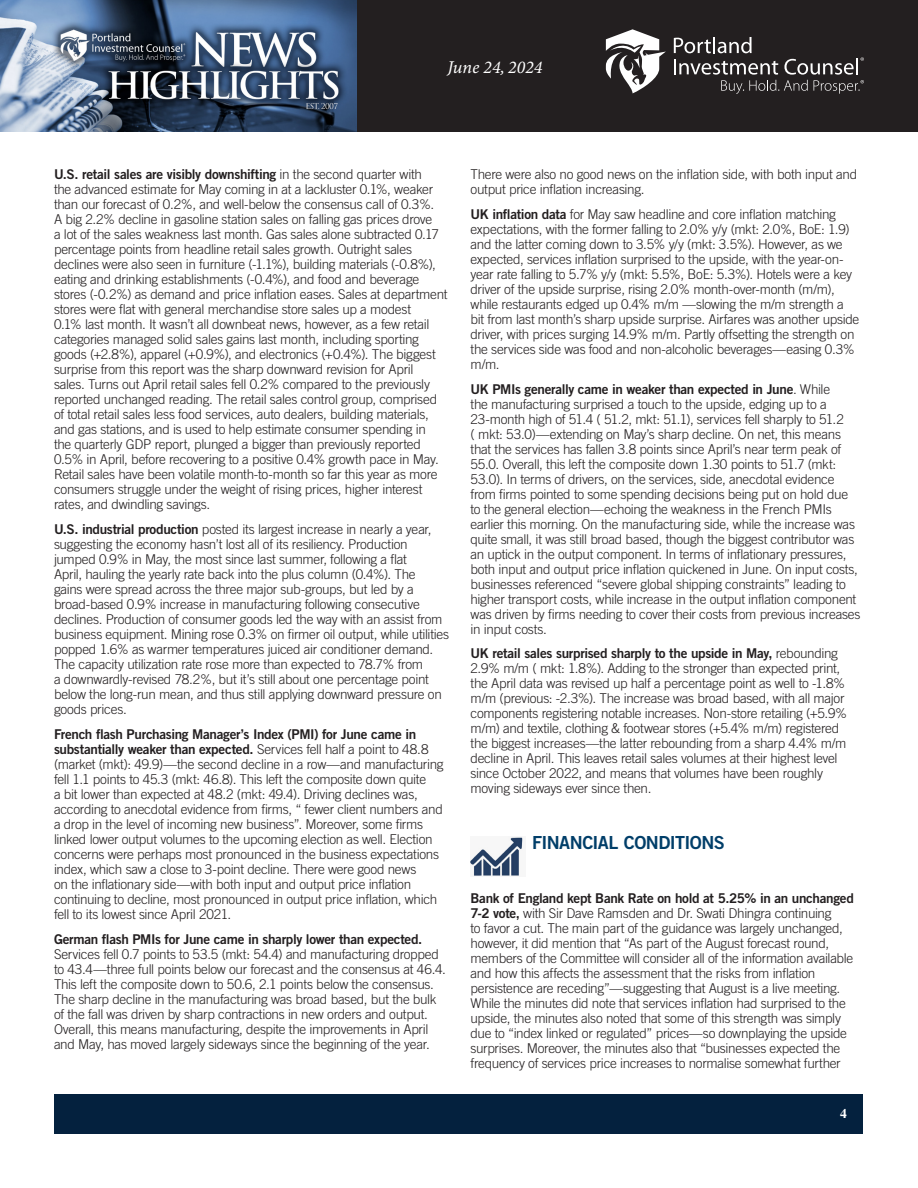
<style>
.page{position:relative;width:918px;height:1188px;background:#fff}
.page>*{position:absolute;margin:0;border:0;box-sizing:border-box;transform-origin:0 0}
.Article_-_Body{font:18px "Trade Gothic Bold Two";letter-spacing:-.03em;color:#003e69}
.t1{font:italic 18px "Minion Variable Concept";color:#fff}
.Article_-_Body-2{font:300 13.5px/15px "Trade Gothic";letter-spacing:-.02em;color:#231f20}
.t2{font:700 13.5px "Times";color:#fff}
.s1{font-family:"Trade Gothic Bold Two";font-weight:400}
</style>
<div class="page">
<div style="left:356px;top:0;width:562px;height:132px;background:#231f20"></div>
<img style="left:0;top:0;width:356px;height:132px">
<svg style="left:674px;top:37px;width:190px;height:57px"></svg>
<svg style="left:606px;top:29px;width:60px;height:64px"></svg>
<div style="left:55px;top:1094px;width:808px;height:39px;background:#04213e"></div>
<img style="left:471px;top:837px;width:52px;height:39px">
<h1 class="t1" style="left:447px;top:55px;width:97px">June 24, 2024</h1>
<p class="Article_-_Body-2" style="left:54px;top:167px;width:395px"><span class="s1">U.S. retail sales are visibly downshifting</span> in the second quarter with<br>the advanced estimate for May coming in at a lackluster 0.1%, weaker than our forecast of 0.2%, and well-below the consensus call of 0.3%.<br>A big 2.2% decline in gasoline station sales on falling gas prices drove<br>a lot of the sales weakness last month. Gas sales alone subtracted 0.17 percentage points from headline retail sales growth. Outright sales declines were also seen in furniture (-1.1%), building materials (-0.8%), eating and drinking establishments (-0.4%), and food and beverage stores (-0.2%) as demand and price inflation eases. Sales at department stores were flat with general merchandise store sales up a modest<br>0.1% last month. It wasn’t all downbeat news, however, as a few retail categories managed solid sales gains last month, including sporting goods (+2.8%), apparel (+0.9%), and electronics (+0.4%). The biggest surprise from this report was the sharp downward revision for April sales. Turns out April retail sales fell 0.2% compared to the previously reported unchanged reading. The retail sales control group, comprised of total retail sales less food services, auto dealers, building materials, and gas stations, and is used to help estimate consumer spending in<br>the quarterly GDP report, plunged a bigger than previously reported 0.5% in April, before recovering to a positive 0.4% growth pace in May.<br>Retail sales have been volatile month-to-month so far this year as more consumers struggle under the weight of rising prices, higher interest rates, and dwindling savings.</p>
<p class="Article_-_Body-2" style="left:54px;top:522px;width:397px"><span class="s1">U.S. industrial production</span> posted its largest increase in nearly a year, suggesting the economy hasn’t lost all of its resiliency. Production jumped 0.9% in May, the most since last summer, following a flat<br>April, hauling the yearly rate back into the plus column (0.4%). The<br>gains were spread across the three major sub-groups, but led by a broad-based 0.9% increase in manufacturing following consecutive declines. Production of consumer goods led the way with an assist from business equipment. Mining rose 0.3% on firmer oil output, while utilities popped 1.6% as warmer temperatures juiced air conditioner demand.<br>The capacity utilization rate rose more than expected to 78.7% from<br>a downwardly-revised 78.2%, but it’s still about one percentage point below the long-run mean, and thus still applying downward pressure on goods prices.</p>
<p class="Article_-_Body-2" style="left:54px;top:726px;width:391px"><span class="s1">French flash Purchasing Manager’s Index (PMI) for June came in substantially weaker than expected.</span> Services fell half a point to 48.8 (market (mkt): 49.9)—the second decline in a row—and manufacturing fell 1.1 points to 45.3 (mkt: 46.8). This left the composite down quite<br>a bit lower than expected at 48.2 (mkt: 49.4). Driving declines was, according to anecdotal evidence from firms, “ fewer client numbers and a drop in the level of incoming new business”. Moreover, some firms linked lower output volumes to the upcoming election as well. Election concerns were perhaps most pronounced in the business expectations index, which saw a close to 3-point decline. There were good news<br>on the inflationary side—with both input and output price inflation continuing to decline, most pronounced in output price inflation, which fell to its lowest since April 2021.</p>
<p class="Article_-_Body-2" style="left:54px;top:931px;width:393px"><span class="s1">German flash PMIs for June came in sharply lower than expected.<br></span>Services fell 0.7 points to 53.5 (mkt: 54.4) and manufacturing dropped to 43.4—three full points below our forecast and the consensus at 46.4.<br>This left the composite down to 50.6, 2.1 points below the consensus.<br>The sharp decline in the manufacturing was broad based, but the bulk of the fall was driven by sharp contractions in new orders and output.<br>Overall, this means manufacturing, despite the improvements in April and May, has moved largely sideways since the beginning of the year.</p>
<p class="Article_-_Body-2" style="left:471px;top:167px;width:388px">There were also no good news on the inflation side, with both input and output price inflation increasing.</p>
<p class="Article_-_Body-2" style="left:471px;top:206px;width:390px"><span class="s1">UK inflation data</span> for May saw headline and core inflation matching expectations, with the former falling to 2.0% y/y (mkt: 2.0%, BoE: 1.9) and the latter coming down to 3.5% y/y (mkt: 3.5%). However, as we expected, services inflation surprised to the upside, with the year-on&shy;year rate falling to 5.7% y/y (mkt: 5.5%, BoE: 5.3%). Hotels were a key driver of the upside surprise, rising 2.0% month-over-month (m/m), while restaurants edged up 0.4% m/m —slowing the m/m strength a bit from last month’s sharp upside surprise. Airfares was another upside driver, with prices surging 14.9% m/m. Partly offsetting the strength on the services side was food and non-alcoholic beverages—easing 0.3% m/m.</p>
<p class="Article_-_Body-2" style="left:471px;top:381px;width:392px"><span class="s1">UK PMIs generally came in weaker than expected in June</span>. While<br>the manufacturing surprised a touch to the upside, edging up to a 23-month high of 51.4 ( 51.2, mkt: 51.1), services fell sharply to 51.2<br>( mkt: 53.0)—extending on May’s sharp decline. On net, this means that the services has fallen 3.8 points since April’s near term peak of 55.0. Overall, this left the composite down 1.30 points to 51.7 (mkt:<br>53.0). In terms of drivers, on the services, side, anecdotal evidence from firms pointed to some spending decisions being put on hold due to the general election—echoing the weakness in the French PMIs earlier this morning. On the manufacturing side, while the increase was quite small, it was still broad based, though the biggest contributor was an uptick in the output component. In terms of inflationary pressures, both input and output price inflation quickened in June. On input costs, businesses referenced “severe global shipping constraints” leading to higher transport costs, while increase in the output inflation component was driven by firms needing to cover their costs from previous increases in input costs.</p>
<p class="Article_-_Body-2" style="left:471px;top:646px;width:378px"><span class="s1">UK retail sales surprised sharply to the upside in May,</span> rebounding 2.9% m/m ( mkt: 1.8%). Adding to the stronger than expected print, the April data was revised up half a percentage point as well to -1.8% m/m (previous: -2.3%). The increase was broad based, with all major components registering notable increases. Non-store retailing (+5.9% m/m) and textile, clothing &amp; footwear stores (+5.4% m/m) registered the biggest increases—the latter rebounding from a sharp 4.4% m/m decline in April. This leaves retail sales volumes at their highest level since October 2022, and means that volumes have been roughly moving sideways ever since then.</p>
<p class="Article_-_Body" style="left:532px;top:832px;width:194px">FINANCIAL CONDITIONS</p>
<p class="Article_-_Body-2" style="left:471px;top:890px;width:385px"><span class="s1">Bank of England kept Bank Rate on hold at 5.25% in an unchanged 7-2 vote,</span> with Sir Dave Ramsden and Dr. Swati Dhingra continuing<br>to favor a cut. The main part of the guidance was largely unchanged, however, it did mention that “As part of the August forecast round, members of the Committee will consider all of the information available and how this affects the assessment that the risks from inflation persistence are receding”—suggesting that August is a live meeting.<br>While the minutes did note that services inflation had surprised to the upside, the minutes also noted that some of this strength was simply due to “index linked or regulated” prices—so downplaying the upside surprises. Moreover, the minutes also that “businesses expected the frequency of services price increases to normalise somewhat further</p>
<p class="t2" style="left:840px;top:1100px;width:8px">4</p>
</div>
